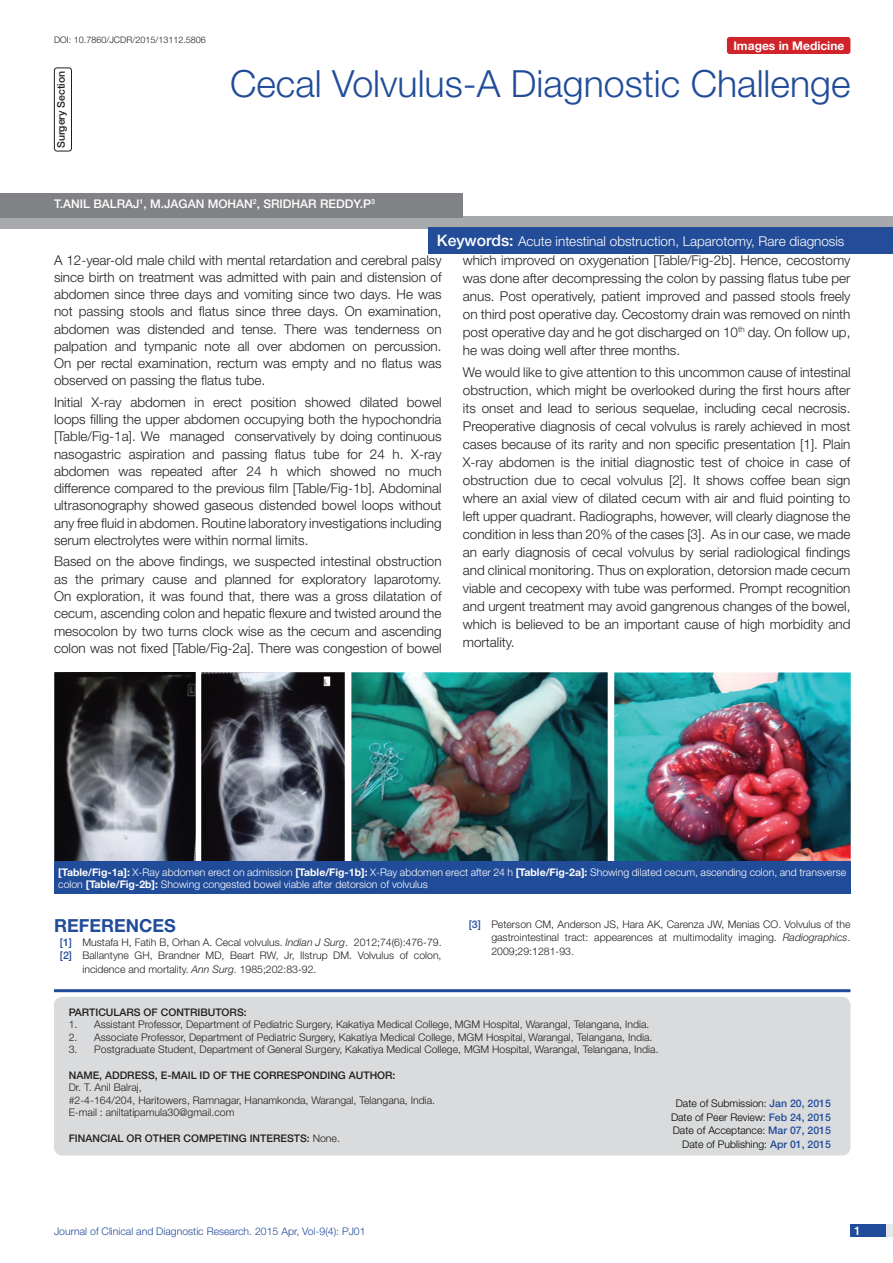
<style>
.page{position:relative;width:893px;height:1263px;background:#fff}
.page>*{position:absolute;margin:0;border:0;box-sizing:border-box;transform-origin:0 0}
.t1{font:300 37.5px "Helvetica Neue";color:#214c99}
.Heading{font:700 18px "Helvetica Neue";color:#214c99}
.Body_text{font:300 13.5px/17.2px "Helvetica Neue";color:#231f20;text-align:justify}
.t2{font:300 13.5px "Helvetica Neue";color:#fff}
.Author{font:500 12px "Helvetica Neue";color:#fff}
.t3{font:700 12px "Helvetica Neue";color:#fff}
.con_particulars{font:300 10.5px/13.5px "Helvetica Neue";color:#231f20;text-align:justify}
.Table_text{font:300 10.5px/12.6px "Helvetica Neue";color:#fff}
.con_particulars-2{font:500 10.5px "Helvetica Neue";color:#231f20}
.t4{font:300 10.5px "Helvetica Neue";color:#000}
.t5{font:300 10.5px "Helvetica Neue";color:#214c99}
.DOI{font:300 9px "Helvetica Neue";color:#231f20}
.s1{font-weight:500;font-size:15.75px}
.s2{font-weight:700}
.s3{font-weight:500;color:#214c99}
.s4{font-style:italic}
.s5{font-weight:500}
</style>
<div class="page">
<div style="left:850px;top:1224px;width:43px;height:13px;background:#e6e7e9"></div>
<div style="left:850px;top:1224px;width:35px;height:13px;background:#214c99"></div>
<div style="left:727px;top:37px;width:123px;height:17px;background:#d1232a;border-radius:3px"></div>
<div style="left:0;top:217px;width:893px;height:12px;background:#a8a9ad"></div>
<div style="left:0;top:193px;width:463px;height:24px;background:#808285"></div>
<div style="left:54px;top:68px;width:18px;height:83px;border:1px solid #231f20;border-radius:3px"></div>
<img style="left:54px;top:673px;width:141px;height:188px">
<img style="left:201px;top:673px;width:144px;height:188px">
<img style="left:351px;top:673px;width:257px;height:188px">
<img style="left:615px;top:672px;width:235px;height:189px">
<div style="left:54px;top:861px;width:796px;height:33px;background:#214c99"></div>
<hr style="left:54px;top:989px;width:796px;height:3px;background:#214c99">
<div style="left:54px;top:997px;width:796px;height:158px;background:#dadbdc;border-radius:9px"></div>
<div style="left:428px;top:228px;width:465px;height:26px;background:#244d99"></div>
<p class="DOI" style="left:54px;top:35px;width:153px">DOI: 10.7860/JCDR/2015/13112.5806</p>
<p class="t3" style="left:733px;top:38px;width:113px">Images in Medicine</p>
<p class="con_particulars-2" style="left:55px;top:148px;width:79px;rotate:-90deg">SURGERY SECTION</p>
<p class="t1" style="left:230px;top:61px;width:622px">Cecal Volvulus-A Diagnostic Challenge</p>
<p class="Author" style="left:54px;top:196px;width:323px">T.ANIL BALRAJ<sup>1</sup>, M.JAGAN MOHAN<sup>2</sup>, SRIDHAR REDDY.P<sup>3</sup></p>
<p class="t2" style="left:437px;top:233px;width:409px"><span class="s1">KEYWORDS:</span> Acute intestinal obstruction, Laparotomy, Rare diagnosis</p>
<p class="Body_text" style="left:54px;top:251px;width:389px">A 12-year-old male child with mental retardation and cerebral palsy since birth on treatment was admitted with pain and distension of abdomen since three days and vomiting since two days. He was not passing stools and flatus since three days. On examination, abdomen was distended and tense. There was tenderness on palpation and tympanic note all over abdomen on percussion.<br>On per rectal examination, rectum was empty and no flatus was observed on passing the flatus tube.</p>
<p class="Body_text" style="left:54px;top:393px;width:389px">Initial X-ray abdomen in erect position showed dilated bowel loops filling the upper abdomen occupying both the hypochondria [Table/Fig-1a]. We managed conservatively by doing continuous nasogastric aspiration and passing flatus tube for 24 h. X-ray abdomen was repeated after 24 h which showed no much difference compared to the previous film [Table/Fig-1b]. Abdominal ultrasonography showed gaseous distended bowel loops without any free fluid in abdomen. Routine laboratory investigations including serum electrolytes were within normal limits.</p>
<p class="Body_text" style="left:54px;top:553px;width:389px">Based on the above findings, we suspected intestinal obstruction as the primary cause and planned for exploratory laparotomy.<br>On exploration, it was found that, there was a gross dilatation of cecum, ascending colon and hepatic flexure and twisted around the mesocolon by two turns clock wise as the cecum and ascending colon was not fixed [Table/Fig-2a]. There was congestion of bowel</p>
<p class="Body_text" style="left:463px;top:251px;width:389px;line-height:18px">which improved on oxygenation [Table/Fig-2b]. Hence, cecostomy was done after decompressing the colon by passing flatus tube per anus. Post operatively, patient improved and passed stools freely on third post operative day. Cecostomy drain was removed on ninth post operative day and he got discharged on 10<sup>th</sup> day. On follow up, he was doing well after three months.</p>
<p class="Body_text" style="left:463px;top:363px;width:389px;line-height:18px">We would like to give attention to this uncommon cause of intestinal obstruction, which might be overlooked during the first hours after its onset and lead to serious sequelae, including cecal necrosis.<br>Preoperative diagnosis of cecal volvulus is rarely achieved in most cases because of its rarity and non specific presentation [1]. Plain X-ray abdomen is the initial diagnostic test of choice in case of obstruction due to cecal volvulus [2]. It shows coffee bean sign where an axial view of dilated cecum with air and fluid pointing to left upper quadrant. Radiographs, however, will clearly diagnose the condition in less than 20% of the cases [3]. As in our case, we made an early diagnosis of cecal volvulus by serial radiological findings and clinical monitoring. Thus on exploration, detorsion made cecum viable and cecopexy with tube was performed. Prompt recognition and urgent treatment may avoid gangrenous changes of the bowel, which is believed to be an important cause of high morbidity and mortality.</p>
<p class="Table_text" style="left:58px;top:865px;width:789px"><span class="s2">[Table/Fig-1a]:</span> X-Ray abdomen erect on admission <span class="s2">[Table/Fig-1b]:</span> X-Ray abdomen erect after 24 h <span class="s2">[Table/Fig-2a]:</span> Showing dilated cecum, ascending colon, and transverse colon <span class="s2">[Table/Fig-2b]:</span> Showing congested bowel viable after detorsion of volvulus</p>
<p class="Heading" style="left:54px;top:914px;width:123px">References</p>
<p class="con_particulars" style="left:60px;top:935px;width:383px"><span class="s3">[1]</span> Mustafa H, Fatih B, Orhan A. Cecal volvulus. <span class="s4">Indian J Surg</span>. 2012;74(6):476-79.</p>
<p class="con_particulars" style="left:60px;top:948px;width:383px"><span class="s3">[2]</span> Ballantyne GH, Brandner MD, Beart RW, Jr, Ilstrup DM. Volvulus of colon,</p>
<p class="con_particulars" style="left:82px;top:962px;width:236px">incidence and mortality. <span class="s4">Ann Surg</span>. 1985;202:83-92.</p>
<p class="con_particulars" style="left:491px;top:917px;width:361px;text-indent:-23px"><span class="s3">[3]</span> Peterson CM, Anderson JS, Hara AK, Carenza JW, Menias CO. Volvulus of the gastrointestinal tract: appearences at multimodality imaging. <span class="s4">Radiographics</span>.<br>2009;29:1281-93.</p>
<p class="con_particulars-2" style="left:69px;top:1005px;width:179px">PARTICULARS OF CONTRIBUTORS:</p>
<p class="con_particulars" style="left:69px;top:1017px;width:582px">1. Assistant Professor, Department of Pediatric Surgery, Kakatiya Medical College, MGM Hospital, Warangal, Telangana, India.</p>
<p class="con_particulars" style="left:69px;top:1030px;width:585px">2. Associate Professor, Department of Pediatric Surgery, Kakatiya Medical College, MGM Hospital, Warangal, Telangana, India.</p>
<p class="con_particulars" style="left:69px;top:1042px;width:591px">3. Postgraduate Student, Department of General Surgery, Kakatiya Medical College, MGM Hospital, Warangal, Telangana, India.</p>
<p class="con_particulars-2" style="left:69px;top:1068px;width:52px">NAME, ADDRE</p>
<p class="con_particulars-2" style="left:141px;top:1068px;width:128px">SS, E-MAIL ID OF THE CORRE</p>
<p class="con_particulars-2" style="left:290px;top:1068px;width:22px">SPONDING</p>
<p class="con_particulars-2" style="left:349px;top:1068px;width:30px">AUTHOR</p>
<p class="con_particulars-2" style="left:393px;top:1068px;width:4px">:</p>
<p class="con_particulars" style="left:69px;top:1080px;width:74px">Dr. T. Anil Balraj,</p>
<p class="con_particulars" style="left:69px;top:1093px;width:368px">#2-4-164/204, Haritowers, Ramnagar, Hanamkonda, Warangal, Telangana, India.</p>
<p class="con_particulars" style="left:69px;top:1105px;width:167px">E-mail : aniltatipamula30@gmail.com</p>
<p class="con_particulars-2" style="left:69px;top:1131px;width:99px">FINANC IAL OR OTHER</p>
<p class="con_particulars-2" style="left:184px;top:1131px;width:52px">COMPETING</p>
<p class="con_particulars-2" style="left:250px;top:1131px;width:25px">INTERE</p>
<p class="con_particulars" style="left:287px;top:1131px;width:54px"><span class="s5">STS:</span> None.</p>
<p class="t4" style="left:676px;top:1097px;width:157px">Date of Submission: <span class="s3">JAN 20, 2015</span></p>
<p class="t4" style="left:671px;top:1111px;width:161px">Date of Peer Review: <span class="s3">FEB 24, 2015</span></p>
<p class="t4" style="left:673px;top:1124px;width:160px">Date of Acceptance: <span class="s3">MAR 07, 2015</span></p>
<p class="t4" style="left:682px;top:1138px;width:150px">Date of Publishing: <span class="s3">APR 01, 2015</span></p>
<p class="t5" style="left:54px;top:1225px;width:313px">Journal of Clinical and Diagnostic Research. 2015 Apr, Vol-9(4): PJ01</p>
<p class="Author" style="left:854px;top:1223px;width:8px">1</p>
</div>
